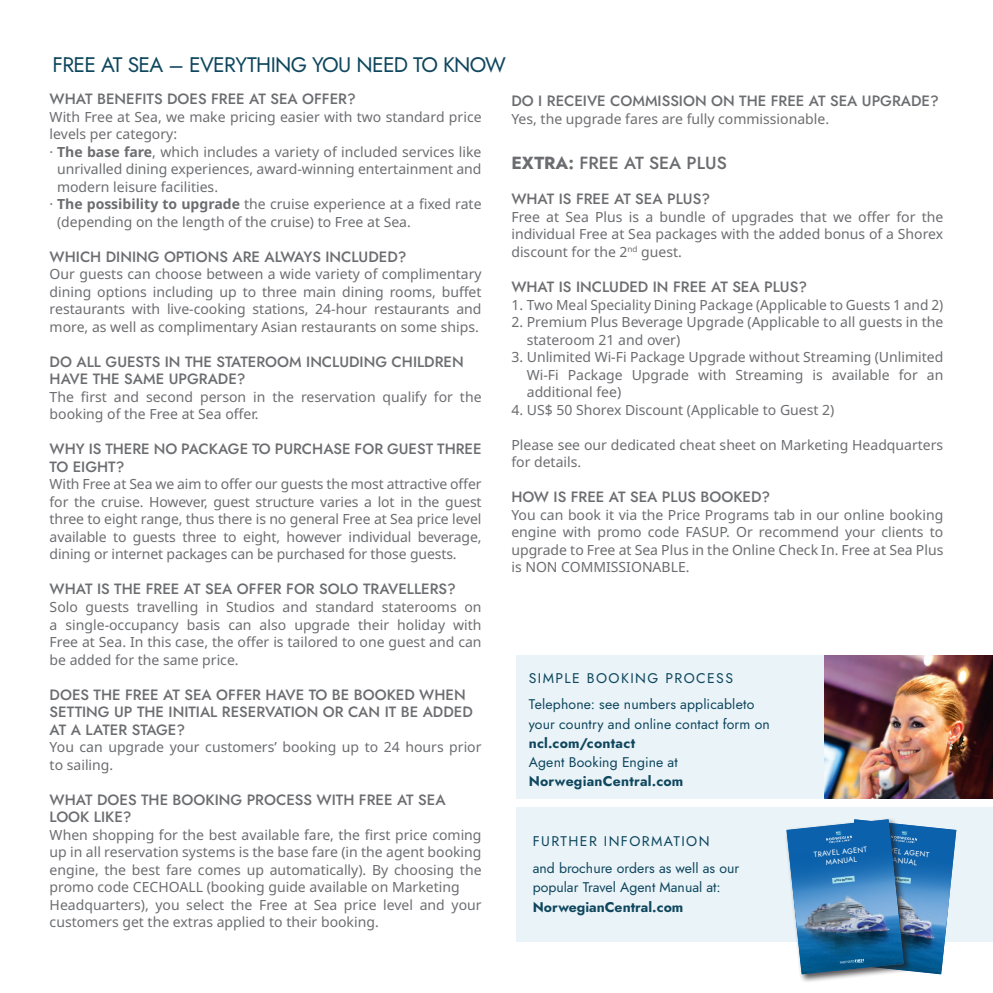
<style>
.page{position:relative;width:993px;height:993px;background:#fff}
.page>*{position:absolute;margin:0;border:0;box-sizing:border-box;transform-origin:0 0}
.t1{font:21px "Jost";letter-spacing:-.03em;color:#0f475e}
.t2{font:500 17.5px "Jost";color:#6c6d70}
.t3{font:500 14.88px/17.5px "Jost";color:#6c6d70}
.t4{font:14px/17.5px "Noto Sans";color:#6c6d70;text-align:justify}
.t5{font:14px/26.8px "Jost";letter-spacing:.01em;color:#0f475e}
.t6{font:700 14px "Jost";letter-spacing:.015em;color:#0f475e}
.t7{font:7.35px/8.9px "Jost";color:#fff;text-align:center}
.t8{font:700 2.62px "Jost";color:#0f475e}
.s1{font-weight:700}
</style>
<div class="page">
<div style="left:516px;top:655px;width:476px;height:143px;background:#eaf3f8"></div>
<div style="left:516px;top:806px;width:476px;height:135px;background:#eaf3f8"></div>
<img style="left:824px;top:655px;width:168px;height:143px">
<div style="left:784px;top:817px;width:128px;height:165px;background:#231f20;opacity:.75"></div>
<img style="left:786px;top:819px;width:170px;height:155px">
<h1 class="t1" style="left:53px;top:50px;width:455px">FREE AT SEA – EVERYTHING YOU NEED TO KNOW</h1>
<p class="t3" style="left:50px;top:90px;width:307px">WHAT BENEFITS DOES FREE AT SEA OFFER?</p>
<p class="t4" style="left:50px;top:108px;width:433px">With Free at Sea, we make pricing easier with two standard price</p>
<p class="t4" style="left:50px;top:125px;width:129px">levels per category:</p>
<p class="t4" style="left:50px;top:143px;width:433px">· <span class="s1">The base fare</span>, which includes a variety of included services like</p>
<p class="t4" style="left:57px;top:160px;width:426px">unrivalled dining experiences, award-winning entertainment and</p>
<p class="t4" style="left:57px;top:178px;width:162px">modern leisure facilities.</p>
<p class="t4" style="left:50px;top:195px;width:433px">· <span class="s1">The possibility to upgrade</span> the cruise experience at a fixed rate</p>
<p class="t4" style="left:57px;top:213px;width:355px">(depending on the length of the cruise) to Free at Sea.</p>
<p class="t3" style="left:50px;top:248px;width:358px">WHICH DINING OPTIONS ARE ALWAYS INCLUDED?</p>
<p class="t4" style="left:50px;top:265px;width:433px">Our guests can choose between a wide variety of complimentary dining options including up to three main dining rooms, buffet restaurants with live-cooking stations, 24-hour restaurants and more, as well as complimentary Asian restaurants on some ships.</p>
<p class="t3" style="left:50px;top:353px;width:415px">DO ALL GUESTS IN THE STATEROOM INCLUDING CHILDREN<br>HAVE THE SAME UPGRADE?</p>
<p class="t4" style="left:50px;top:388px;width:433px">The first and second person in the reservation qualify for the booking of the Free at Sea offer.</p>
<p class="t3" style="left:50px;top:440px;width:433px">WHY IS THERE NO PACKAGE TO PURCHASE FOR GUEST THREE<br>TO EIGHT?</p>
<p class="t4" style="left:50px;top:475px;width:433px">With Free at Sea we aim to offer our guests the most attractive offer for the cruise. However, guest structure varies a lot in the guest three to eight range, thus there is no general Free at Sea price level available to guests three to eight, however individual beverage, dining or internet packages can be purchased for those guests.</p>
<p class="t3" style="left:50px;top:580px;width:407px">WHAT IS THE FREE AT SEA OFFER FOR SOLO TRAVELLERS?</p>
<p class="t4" style="left:50px;top:598px;width:433px">Solo guests travelling in Studios and standard staterooms on a single-occupancy basis can also upgrade their holiday with Free at Sea. In this case, the offer is tailored to one guest and can be added for the same price.</p>
<p class="t3" style="left:50px;top:685px;width:424px">DOES THE FREE AT SEA OFFER HAVE TO BE BOOKED WHEN<br>SETTING UP THE INITIAL RESERVATION OR CAN IT BE ADDED<br>AT A LATER STAGE?</p>
<p class="t4" style="left:50px;top:738px;width:433px">You can upgrade your customers’ booking up to 24 hours prior to sailing.</p>
<p class="t3" style="left:50px;top:790px;width:397px">WHAT DOES THE BOOKING PROCESS WITH FREE AT SEA<br>LOOK LIKE?</p>
<p class="t4" style="left:50px;top:825px;width:433px;text-align:left">When shopping for the best available fare, the first price coming up in all reservation systems is the base fare (in the agent booking engine, the best fare comes up automatically). By choosing the promo code CECHOALL (booking guide available on Marketing Headquarters), you select the Free at Sea price level and your customers get the extras applied to their booking.</p>
<p class="t3" style="left:511px;top:92px;width:429px">DO I RECEIVE COMMISSION ON THE FREE AT SEA UPGRADE?</p>
<p class="t4" style="left:511px;top:110px;width:319px">Yes, the upgrade fares are fully commissionable.</p>
<p class="t2" style="left:511px;top:151px;width:217px"><span class="s1">EXTRA:</span> FREE AT SEA PLUS</p>
<p class="t3" style="left:511px;top:190px;width:200px">WHAT IS FREE AT SEA PLUS?</p>
<p class="t4" style="left:511px;top:208px;width:433px">Free at Sea Plus is a bundle of upgrades that we offer for the individual Free at Sea packages with the added bonus of a Shorex discount for the 2<sup>nd</sup> guest.</p>
<p class="t3" style="left:511px;top:278px;width:297px">WHAT IS INCLUDED IN FREE AT SEA PLUS?</p>
<p class="t4" style="left:511px;top:296px;width:433px">1. Two Meal Speciality Dining Package (Applicable to Guests 1 and 2)</p>
<p class="t4" style="left:526px;top:313px;width:418px;text-indent:-15px">2. Premium Plus Beverage Upgrade (Applicable to all guests in the stateroom 21 and over)</p>
<p class="t4" style="left:526px;top:348px;width:418px;text-indent:-15px">3. Unlimited Wi-Fi Package Upgrade without Streaming (Unlimited Wi-Fi Package Upgrade with Streaming is available for an additional fee)</p>
<p class="t4" style="left:511px;top:401px;width:324px">4. US$ 50 Shorex Discount (Applicable to Guest 2)</p>
<p class="t4" style="left:511px;top:436px;width:433px">Please see our dedicated cheat sheet on Marketing Headquarters for details.</p>
<p class="t3" style="left:511px;top:488px;width:260px">HOW IS FREE AT SEA PLUS BOOKED?</p>
<p class="t4" style="left:511px;top:506px;width:433px">You can book it via the Price Programs tab in our online booking engine with promo code FASUP. Or recommend your clients to upgrade to Free at Sea Plus in the Online Check In. Free at Sea Plus is NON COMMISSIONABLE.</p>
<p class="t5" style="left:528px;top:664px;width:227px">SIMPLE BOOKING PROCESS<br>Telephone: see numbers applicableto</p>
<p class="t5" style="left:528px;top:710px;width:242px">your country and online contact form on</p>
<p class="t6" style="left:528px;top:733px;width:108px">ncl.com/contact</p>
<p class="t5" style="left:528px;top:748px;width:151px">Agent Booking Engine at</p>
<p class="t6" style="left:528px;top:771px;width:156px">NorwegianCentral.com</p>
<p class="t5" style="left:532px;top:828px;width:208px">FURTHER INFORMATION<br>and brochure orders as well as our</p>
<p class="t5" style="left:532px;top:873px;width:189px">popular Travel Agent Manual at:</p>
<p class="t6" style="left:532px;top:896px;width:152px">NorwegianCentral.com</p>
<p class="t7" style="left:813px;top:849px;width:55px;rotate:-6deg">TRAVEL AGENT<br>MANUAL</p>
<p class="t8" style="left:833px;top:878px;width:20px;rotate:-6deg">2024 EDITION</p>
<p class="t7" style="left:876px;top:844px;width:55px;rotate:6deg">TRAVEL AGENT<br>MANUAL</p>
<p class="t8" style="left:890px;top:876px;width:20px;rotate:6deg">2024 EDITION</p>
</div>
